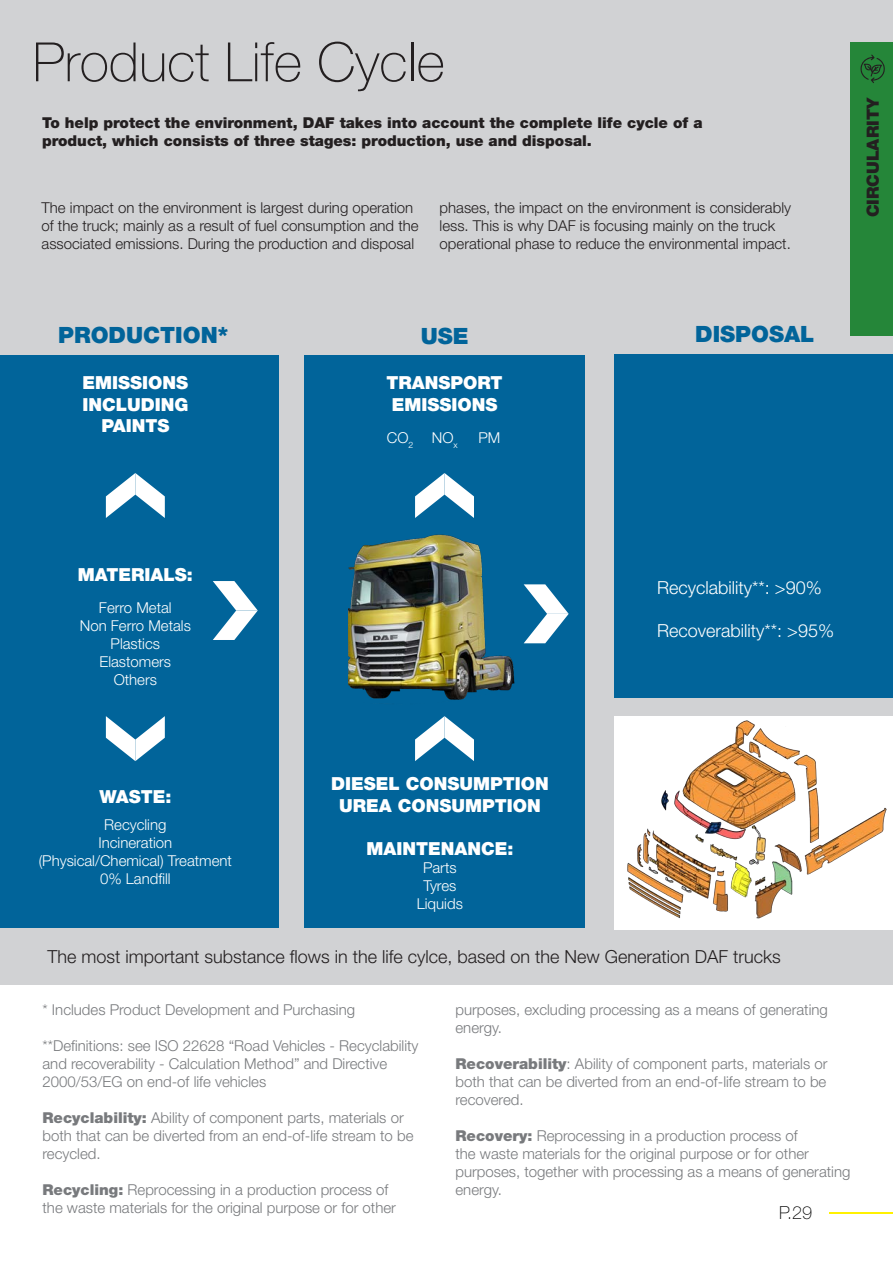
<style>
.page{position:relative;width:893px;height:1263px;background:#fff}
.page>*{position:absolute;margin:0;border:0;box-sizing:border-box;transform-origin:0 0}
.t1{font:100 54.3px "Helvetica Neue LT Pro";color:#231f20}
.t2{font:900 22.5px "Helvetica Neue LT Pro";color:#01649a}
.t3{font:900 18px/21.6px "Helvetica Neue LT Pro";color:#fff;text-align:center}
.t4{font:300 18px "Helvetica Neue LT Pro";color:#231f20}
.t5{font:300 18px "Helvetica Neue LT Pro";color:#fff}
.t6{font:100 18px "Helvetica Neue LT Pro";color:#000}
.t7{font:900 16.8px "Helvetica Neue LT Pro";color:#231f20}
.t8{font:300 15px/18px "Helvetica Neue LT Pro";color:#787a7d}
.t9{font:300 15px/18px "Helvetica Neue LT Pro";color:#231f20}
.t10{font:300 15px/18px "Helvetica Neue LT Pro";color:#fff}
.t11{font:900 15px/18px "Helvetica Neue LT Pro";color:#231f20}
.s1{font-weight:900}
</style>
<div class="page">
<div style="left:0;top:0;width:893px;height:984px;background:#d1d2d4"></div>
<div style="left:0;top:356px;width:278px;height:572px;background:#01649a"></div>
<div style="left:305px;top:356px;width:280px;height:572px;background:#01649a"></div>
<div style="left:615px;top:354px;width:278px;height:343px;background:#01649a"></div>
<svg style="left:106px;top:473px;width:59px;height:45px"></svg>
<svg style="left:106px;top:716px;width:59px;height:45px"></svg>
<svg style="left:415px;top:473px;width:59px;height:42px"></svg>
<svg style="left:415px;top:716px;width:59px;height:45px"></svg>
<img style="left:349px;top:515px;width:191px;height:185px">
<div style="left:850px;top:43px;width:43px;height:293px;background:#258639"></div>
<svg style="left:860px;top:55px;width:25px;height:28px"></svg>
<svg style="left:213px;top:581px;width:45px;height:59px"></svg>
<svg style="left:524px;top:584px;width:45px;height:59px"></svg>
<img style="left:615px;top:716px;width:278px;height:213px">
<hr style="left:829px;top:1212px;width:64px;height:2px;background:#fff101">
<p class="t1" style="left:33px;top:31px;width:414px">Product Life Cycle</p>
<p class="t11" style="left:42px;top:113px;width:662px">To help protect the environment, DAF takes into account the complete life cycle of a product, which consists of three stages: production, use and disposal.</p>
<p class="t9" style="left:42px;top:198px;width:379px">The impact on the environment is largest during operation of the truck; mainly as a result of fuel consumption and the associated emissions. During the production and disposal</p>
<p class="t9" style="left:440px;top:198px;width:353px">phases, the impact on the environment is considerably less. This is why DAF is focusing mainly on the truck operational phase to reduce the environmental impact.</p>
<p class="t2" style="left:58px;top:322px;width:172px">PRODUCTION*</p>
<p class="t2" style="left:421px;top:323px;width:49px">USE</p>
<p class="t2" style="left:695px;top:321px;width:121px">DISPOSAL</p>
<p class="t3" style="left:82px;top:372px;width:107px">EMISSIONS<br>INCLUDING<br>PAINTS</p>
<p class="t3" style="left:386px;top:372px;width:118px;text-align:left">TRANSPORT<br>EMISSIONS</p>
<p class="t10" style="left:387px;top:428px;width:28px">CO<sub>2</sub></p>
<p class="t10" style="left:432px;top:428px;width:27px">NO<sub>x</sub></p>
<p class="t10" style="left:478px;top:428px;width:23px">PM</p>
<p class="t7" style="left:863px;top:217px;width:122px;rotate:-90deg">CIRCULARITY</p>
<p class="t3" style="left:78px;top:564px;width:117px">MATERIALS:</p>
<p class="t10" style="left:99px;top:598px;width:74px">Ferro Metal</p>
<p class="t10" style="left:80px;top:616px;width:113px">Non Ferro Metals</p>
<p class="t10" style="left:111px;top:634px;width:51px">Plastics</p>
<p class="t10" style="left:100px;top:652px;width:73px">Elastomers</p>
<p class="t10" style="left:114px;top:670px;width:45px">Others</p>
<p class="t3" style="left:99px;top:786px;width:74px">WASTE:</p>
<p class="t10" style="left:39px;top:815px;width:195px;text-align:center">Recycling<br>Incineration (Physical/Chemical) Treatment</p>
<p class="t10" style="left:100px;top:869px;width:72px">0% Landfill</p>
<p class="t3" style="left:331px;top:773px;width:219px">DIESEL CONSUMPTION</p>
<p class="t3" style="left:339px;top:794px;width:203px">UREA CONSUMPTION</p>
<p class="t3" style="left:366px;top:837px;width:149px">MAINTENANCE:</p>
<p class="t10" style="left:423px;top:858px;width:35px">Parts<br>Tyres</p>
<p class="t10" style="left:417px;top:894px;width:48px">Liquids</p>
<p class="t5" style="left:657px;top:576px;width:166px">Recyclability**: &gt;90%</p>
<p class="t5" style="left:657px;top:620px;width:178px">Recoverability**: &gt;95%</p>
<p class="t4" style="left:47px;top:946px;width:735px">The most important substance flows in the life cylce, based on the New Generation DAF trucks</p>
<p class="t8" style="left:43px;top:1001px;width:314px">* Includes Product Development and Purchasing</p>
<p class="t8" style="left:43px;top:1037px;width:377px">**Definitions: see ISO 22628 “Road Vehicles - Recyclability and recoverability - Calculation Method” and Directive<br>2000/53/EG on end-of life vehicles</p>
<p class="t8" style="left:43px;top:1109px;width:372px"><span class="s1">Recyclability:</span> Ability of component parts, materials or both that can be diverted from an end-of-life stream to be recycled.</p>
<p class="t8" style="left:43px;top:1181px;width:355px"><span class="s1">Recycling:</span> Reprocessing in a production process of the waste materials for the original purpose or for other</p>
<p class="t8" style="left:455px;top:1001px;width:374px">purposes, excluding processing as a means of generating energy.</p>
<p class="t8" style="left:455px;top:1055px;width:374px;text-align:justify"><span class="s1">Recoverability</span>: Ability of component parts, materials or both that can be diverted from an end-of-life stream to be recovered.</p>
<p class="t8" style="left:455px;top:1127px;width:396px"><span class="s1">Recovery:</span> Reprocessing in a production process of<br>the waste materials for the original purpose or for other purposes, together with processing as a means of generating energy.</p>
<p class="t6" style="left:779px;top:1202px;width:35px">P.29</p>
</div>
